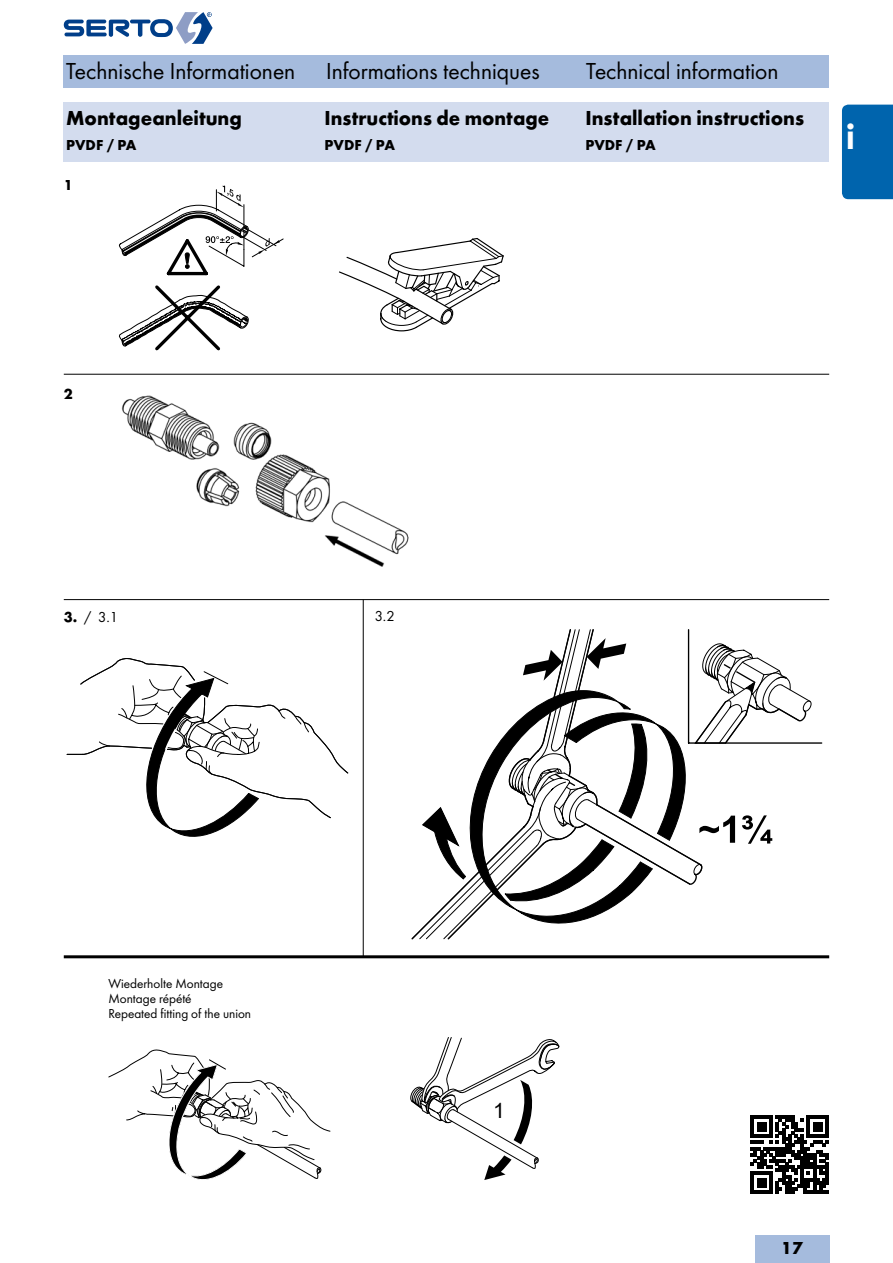
<style>
.page{position:relative;width:893px;height:1263px;background:#fff}
.page>*{position:absolute;margin:0;border:0;box-sizing:border-box;transform-origin:0 0}
.t1{font:700 39px "Futura Con";color:#fff}
.t2{font:24px "Futura Boo";color:#000}
.t3{font:21.15px "Arial";color:#000}
.t4{font:700 21px "Futura";color:#000;scale:.96 1}
.t5{font:700 21px "Futura";color:#000;scale:.95 1}
.t6{font:700 18px "Futura";color:#000}
.t7{font:700 15px "Futura";color:#000}
.t8{font:15px "Futura Boo";color:#000}
.t9{font:13.5px/15px "Futura Boo";color:#000}
.s1{font-family:"Futura";font-weight:700}
</style>
<div class="page">
<svg style="left:64px;top:12px;width:149px;height:32px"></svg>
<div style="left:64px;top:55px;width:765px;height:33px;background:#a5bbdd"></div>
<img style="left:121px;top:395px;width:288px;height:172px">
<div style="left:64px;top:102px;width:765px;height:60px;background:#d3dcee"></div>
<hr style="left:64px;top:374px;width:765px;height:1px;background:#000">
<svg style="left:108px;top:1050px;width:222px;height:130px"></svg>
<hr style="left:64px;top:955px;width:765px;height:3px;background:#000">
<svg style="left:410px;top:1037px;width:149px;height:143px"></svg>
<svg style="left:339px;top:238px;width:165px;height:94px"></svg>
<svg style="left:118px;top:185px;width:166px;height:166px"></svg>
<hr style="left:363px;top:600px;width:1px;height:356px;background:#000">
<hr style="left:64px;top:599px;width:765px;height:1px;background:#000">
<svg style="left:411px;top:629px;width:411px;height:310px"></svg>
<svg style="left:67px;top:658px;width:282px;height:179px"></svg>
<div style="left:747px;top:1112px;width:85px;height:85px;background:linear-gradient(to right,#fff,#fff)"></div>
<svg style="left:751px;top:1116px;width:78px;height:78px"></svg>
<div style="left:755px;top:1235px;width:74px;height:28px;background:#a5bbdd"></div>
<div style="left:842px;top:105px;width:51px;height:94px;background:#0064ad"></div>
<p class="t2" style="left:66px;top:57px;width:231px">Technische Informationen</p>
<p class="t2" style="left:326px;top:57px;width:215px">Informations techniques</p>
<p class="t2" style="left:586px;top:57px;width:194px">Technical information</p>
<p class="t4" style="left:66px;top:105px;width:185px">Montageanleitung</p>
<p class="t7" style="left:66px;top:135px;width:72px">PVDF / PA</p>
<p class="t7" style="left:64px;top:176px;width:10px">1</p>
<p class="t5" style="left:325px;top:105px;width:238px">Instructions de montage</p>
<p class="t7" style="left:325px;top:135px;width:72px">PVDF / PA</p>
<p class="t4" style="left:585px;top:105px;width:229px">Installation instructions</p>
<p class="t7" style="left:585px;top:135px;width:72px">PVDF / PA</p>
<h1 class="t1" style="left:847px;top:113px;width:10px">i</h1>
<p class="t7" style="left:64px;top:384px;width:10px">2</p>
<p class="t8" style="left:64px;top:608px;width:56px"><span class="s1">3.</span> / 3.1</p>
<p class="t8" style="left:375px;top:607px;width:21px">3.2</p>
<p class="t9" style="left:108px;top:976px;width:144px">Wiederholte Montage<br>Montage répété<br>Repeated fitting of the union</p>
<p class="t3" style="left:493px;top:1096px;width:13px">1</p>
<p class="t6" style="left:781px;top:1237px;width:23px">17</p>
</div>
